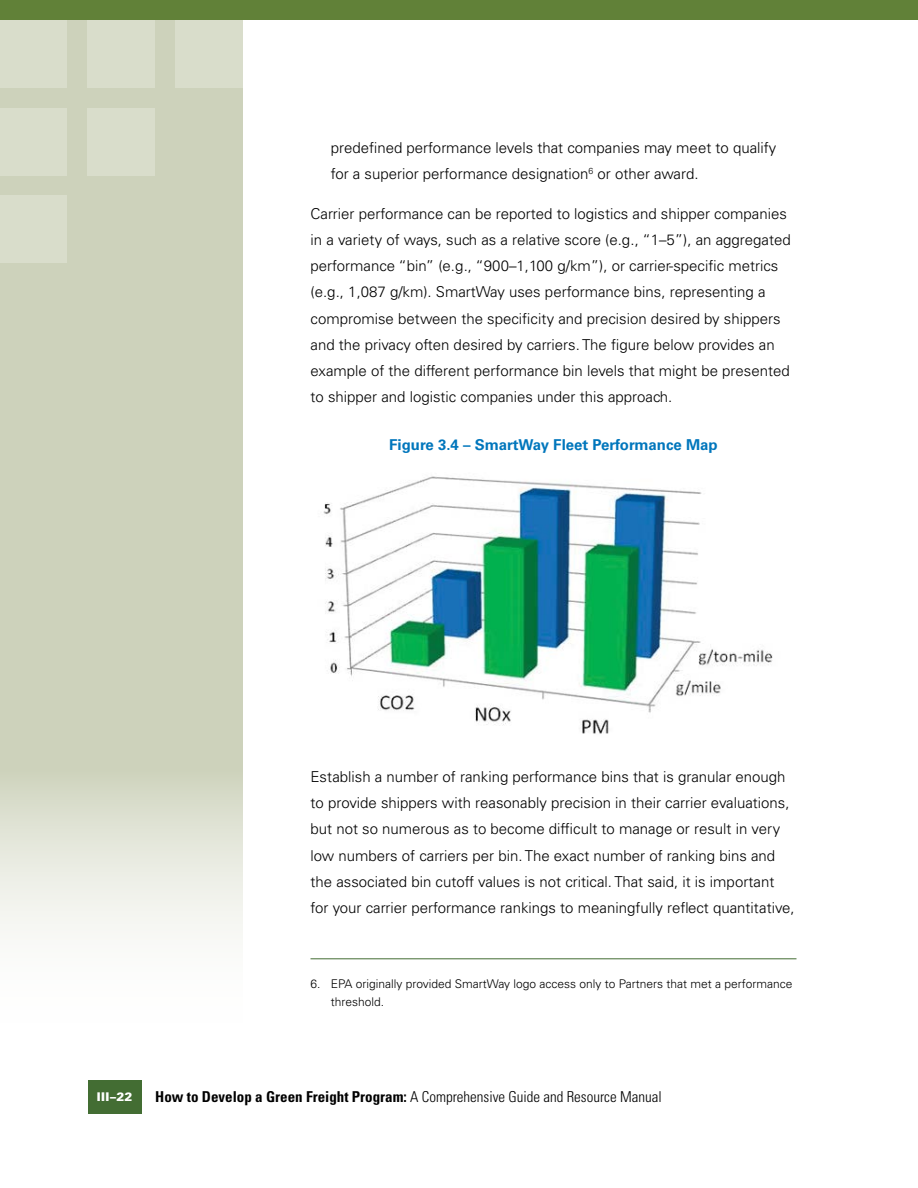
<style>
.page{position:relative;width:918px;height:1188px;background:#fff}
.page>*{position:absolute;margin:0;border:0;box-sizing:border-box;transform-origin:0 0}
.t1{font:300 15px/26.2px "Univers LT Std";color:#000}
.t2{font:300 condensed 15px "Univers LT Std";color:#000}
.Figure_Title{font:700 15px "Univers LT Std";color:#0076bc}
.t3{font:300 12px/18px "Univers LT Std";color:#000}
.t4{font:900 12px "Univers LT Std";color:#fff}
.s1{font-weight:700}
</style>
<div class="page">
<svg style="left:0;top:20px;width:243px;height:915px;background:#d1d6c1"></svg>
<div style="left:0;top:196px;width:68px;height:67px;background:#d9ddcb"></div>
<div style="left:88px;top:108px;width:67px;height:68px;background:#d9ddcb"></div>
<div style="left:0;top:108px;width:68px;height:68px;background:#d9ddcb"></div>
<div style="left:176px;top:0;width:67px;height:88px;background:#d9ddcb"></div>
<div style="left:88px;top:0;width:67px;height:88px;background:#d9ddcb"></div>
<div style="left:0;top:0;width:68px;height:88px;background:#d9ddcb"></div>
<div style="left:88px;top:1080px;width:54px;height:34px;background:#436d33"></div>
<div style="left:0;top:0;width:918px;height:20px;background:#618138"></div>
<hr style="left:310px;top:958px;width:486px;height:1px;background:#436d33">
<img style="left:323px;top:476px;width:450px;height:258px">
<p class="t1" style="left:331px;top:134px;width:447px">predefined performance levels that companies may meet to qualify for a superior performance designation<sup>6</sup> or other award.</p>
<p class="t1" style="left:311px;top:200px;width:482px">Carrier performance can be reported to logistics and shipper companies in a variety of ways, such as a relative score (e.g., “1–5”), an aggregated performance “bin” (e.g., “900–1,100 g/km”), or carrier-specific metrics (e.g., 1,087 g/km). SmartWay uses performance bins, representing a compromise between the specificity and precision desired by shippers and the privacy often desired by carriers. The figure below provides an example of the different performance bin levels that might be presented to shipper and logistic companies under this approach.</p>
<p class="Figure_Title" style="left:389px;top:436px;width:330px">Figure 3.4 – SmartWay Fleet Performance Map</p>
<p class="t1" style="left:311px;top:763px;width:486px">Establish a number of ranking performance bins that is granular enough to provide shippers with reasonably precision in their carrier evaluations, but not so numerous as to become difficult to manage or result in very low numbers of carriers per bin. The exact number of ranking bins and the associated bin cutoff values is not critical. That said, it is important for your carrier performance rankings to meaningfully reflect quantitative,</p>
<p class="t3" style="left:331px;top:975px;width:463px;text-indent:-20px">6. EPA originally provided SmartWay logo access only to Partners that met a performance threshold.</p>
<p class="t4" style="left:97px;top:1089px;width:37px">III–22</p>
<p class="t2" style="left:155px;top:1088px;width:508px"><span class="s1">How to Develop a Green Freight Program:</span> A Comprehensive Guide and Resource Manual</p>
</div>
